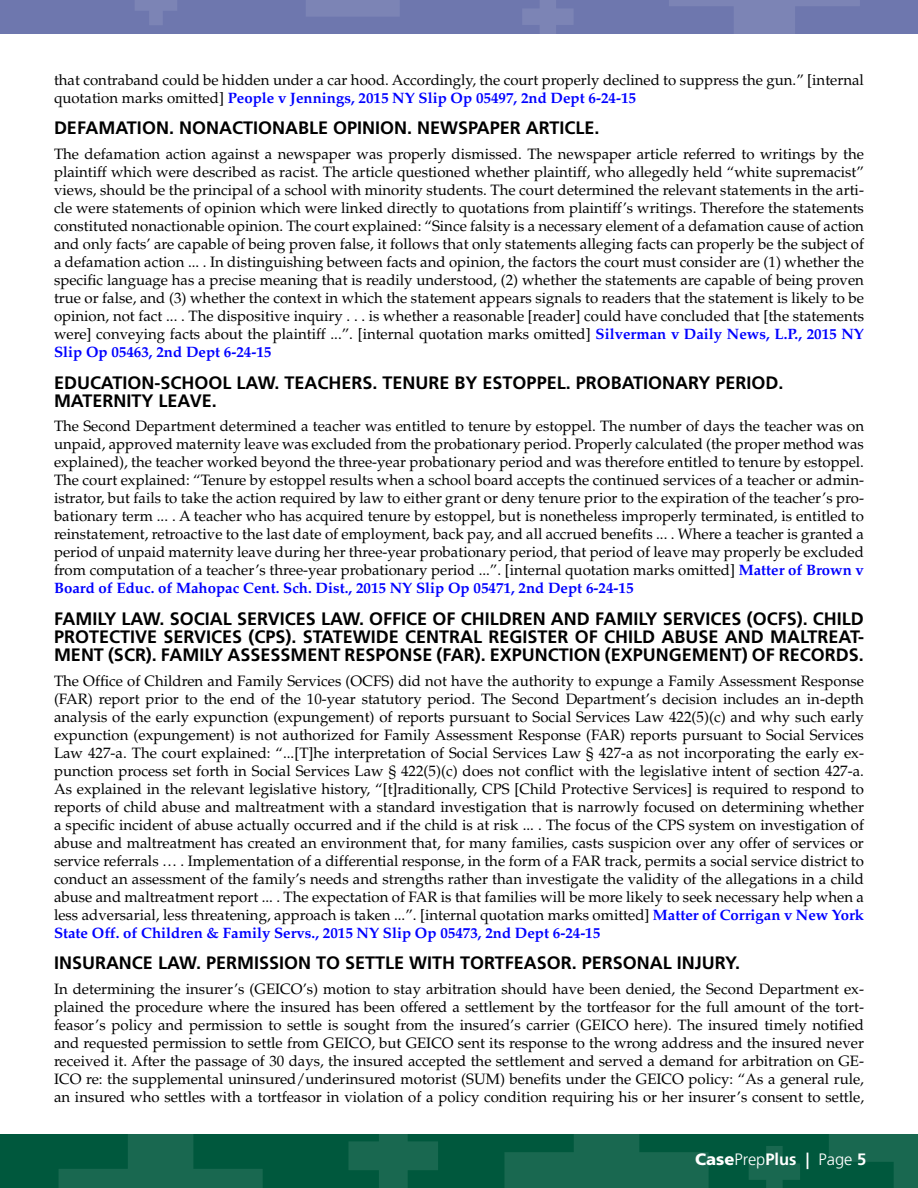
<style>
.page{position:relative;width:918px;height:1188px;background:#fff}
.page>*{position:absolute;margin:0;border:0;box-sizing:border-box;transform-origin:0 0}
.area_of_law{font:700 18px/18px "Frutiger";color:#000}
.t1{font:300 16.5px "Frutiger";color:#fff}
.Body_Copy{font:15px/18px "Palatino";color:#000;text-align:justify}
.s1{font-weight:700;color:#00f}
.s2{font-weight:900}
.s3{font-weight:700}
</style>
<div class="page">
<div style="left:0;top:0;width:918px;height:33px;background:#6e77ae"></div>
<div style="left:0;top:1134px;width:918px;height:54px;background:#00583d"></div>
<svg style="left:504px;top:1134px;width:205px;height:54px"></svg>
<svg style="left:59px;top:1134px;width:204px;height:54px"></svg>
<svg style="left:0;top:33px;width:23px;height:1px"></svg>
<svg style="left:306px;top:0;width:93px;height:16px"></svg>
<svg style="left:348px;top:1134px;width:90px;height:54px"></svg>
<svg style="left:749px;top:1146px;width:51px;height:42px"></svg>
<svg style="left:522px;top:0;width:52px;height:34px"></svg>
<svg style="left:135px;top:0;width:42px;height:25px"></svg>
<svg style="left:829px;top:1134px;width:89px;height:54px"></svg>
<svg style="left:669px;top:0;width:191px;height:34px"></svg>
<p class="Body_Copy" style="left:54px;top:71px;width:811px">that contraband could be hidden under a car hood. Accordingly, the court properly declined to suppress the gun.” [internal quotation marks omitted] <span class="s1">People v Jennings, 2015 NY Slip Op 05497, 2nd Dept 6-24-15</span></p>
<p class="area_of_law" style="left:54px;top:119px;width:547px">DEFAMATION. NONACTIONABLE OPINION. NEWSPAPER ARTICLE.</p>
<p class="Body_Copy" style="left:54px;top:145px;width:812px">The defamation action against a newspaper was properly dismissed. The newspaper article referred to writings by the plaintiff which were described as racist. The article questioned whether plaintiff, who allegedly held “white supremacist” views, should be the principal of a school with minority students. The court determined the relevant statements in the arti&shy;cle were statements of opinion which were linked directly to quotations from plaintiff’s writings. Therefore the statements constituted nonactionable opinion. The court explained: “Since falsity is a necessary element of a defamation cause of action and only facts’ are capable of being proven false, it follows that only statements alleging facts can properly be the subject of a defamation action ... . In distinguishing between facts and opinion, the factors the court must consider are (1) whether the specific language has a precise meaning that is readily understood, (2) whether the statements are capable of being proven true or false, and (3) whether the context in which the statement appears signals to readers that the statement is likely to be opinion, not fact ... . The dispositive inquiry . . . is whether a reasonable [reader] could have concluded that [the statements were] conveying facts about the plaintiff ...”. [internal quotation marks omitted] <span class="s1">Silverman v Daily News, L.P., 2015 NY Slip Op 05463, 2nd Dept 6-24-15</span></p>
<p class="area_of_law" style="left:54px;top:374px;width:731px">EDUCATION-SCHOOL LAW. TEACHERS. TENURE BY ESTOPPEL. PROBATIONARY PERIOD.<br>MATERNITY LEAVE.</p>
<p class="Body_Copy" style="left:54px;top:418px;width:812px">The Second Department determined a teacher was entitled to tenure by estoppel. The number of days the teacher was on unpaid, approved maternity leave was excluded from the probationary period. Properly calculated (the proper method was explained), the teacher worked beyond the three-year probationary period and was therefore entitled to tenure by estoppel.<br>The court explained: “Tenure by estoppel results when a school board accepts the continued services of a teacher or admin&shy;istrator, but fails to take the action required by law to either grant or deny tenure prior to the expiration of the teacher’s pro&shy;bationary term ... . A teacher who has acquired tenure by estoppel, but is nonetheless improperly terminated, is entitled to reinstatement, retroactive to the last date of employment, back pay, and all accrued benefits ... . Where a teacher is granted a period of unpaid maternity leave during her three-year probationary period, that period of leave may properly be excluded from computation of a teacher’s three-year probationary period ...”. [internal quotation marks omitted] <span class="s1">Matter of Brown v Board of Educ. of Mahopac Cent. Sch. Dist., 2015 NY Slip Op 05471, 2nd Dept 6-24-15</span></p>
<p class="area_of_law" style="left:54px;top:610px;width:812px;text-align:justify">FAMILY LAW. SOCIAL SERVICES LAW. OFFICE OF CHILDREN AND FAMILY SERVICES (OCFS). CHILD PROTECTIVE SERVICES (CPS). STATEWIDE CENTRAL REGISTER OF CHILD ABUSE AND MALTREAT-MENT (SCR). FAMILY ASSESSMENT RESPONSE (FAR). EXPUNCTION (EXPUNGEMENT) OF RECORDS.</p>
<p class="Body_Copy" style="left:54px;top:672px;width:812px">The Office of Children and Family Services (OCFS) did not have the authority to expunge a Family Assessment Response (FAR) report prior to the end of the 10-year statutory period. The Second Department’s decision includes an in-depth analysis of the early expunction (expungement) of reports pursuant to Social Services Law 422(5)(c) and why such early expunction (expungement) is not authorized for Family Assessment Response (FAR) reports pursuant to Social Services Law 427-a. The court explained: “...[T]he interpretation of Social Services Law § 427-a as not incorporating the early ex&shy;punction process set forth in Social Services Law § 422(5)(c) does not conflict with the legislative intent of section 427-a.<br>As explained in the relevant legislative history, “[t]raditionally, CPS [Child Protective Services] is required to respond to reports of child abuse and maltreatment with a standard investigation that is narrowly focused on determining whether a specific incident of abuse actually occurred and if the child is at risk ... . The focus of the CPS system on investigation of abuse and maltreatment has created an environment that, for many families, casts suspicion over any offer of services or service referrals … . Implementation of a differential response, in the form of a FAR track, permits a social service district to conduct an assessment of the family’s needs and strengths rather than investigate the validity of the allegations in a child abuse and maltreatment report ... . The expectation of FAR is that families will be more likely to seek necessary help when a less adversarial, less threatening, approach is taken ...”. [internal quotation marks omitted] <span class="s1">Matter of Corrigan v New York State Off. of Children &amp; Family Servs., 2015 NY Slip Op 05473, 2nd Dept 6-24-15</span></p>
<p class="area_of_law" style="left:54px;top:954px;width:688px">INSURANCE LAW. PERMISSION TO SETTLE WITH TORTFEASOR. PERSONAL INJURY.</p>
<p class="Body_Copy" style="left:54px;top:980px;width:812px">In determining the insurer’s (GEICO’s) motion to stay arbitration should have been denied, the Second Department ex&shy;plained the procedure where the insured has been offered a settlement by the tortfeasor for the full amount of the tort&shy;feasor’s policy and permission to settle is sought from the insured’s carrier (GEICO here). The insured timely notified and requested permission to settle from GEICO, but GEICO sent its response to the wrong address and the insured never received it. After the passage of 30 days, the insured accepted the settlement and served a demand for arbitration on GE-ICO re: the supplemental uninsured/underinsured motorist (SUM) benefits under the GEICO policy: “As a general rule, an insured who settles with a tortfeasor in violation of a policy condition requiring his or her insurer’s consent to settle,</p>
<p class="t1" style="left:695px;top:1150px;width:173px"><span class="s2">Case</span>Prep<span class="s3">Plus |</span> Page <span class="s3">5</span></p>
</div>
